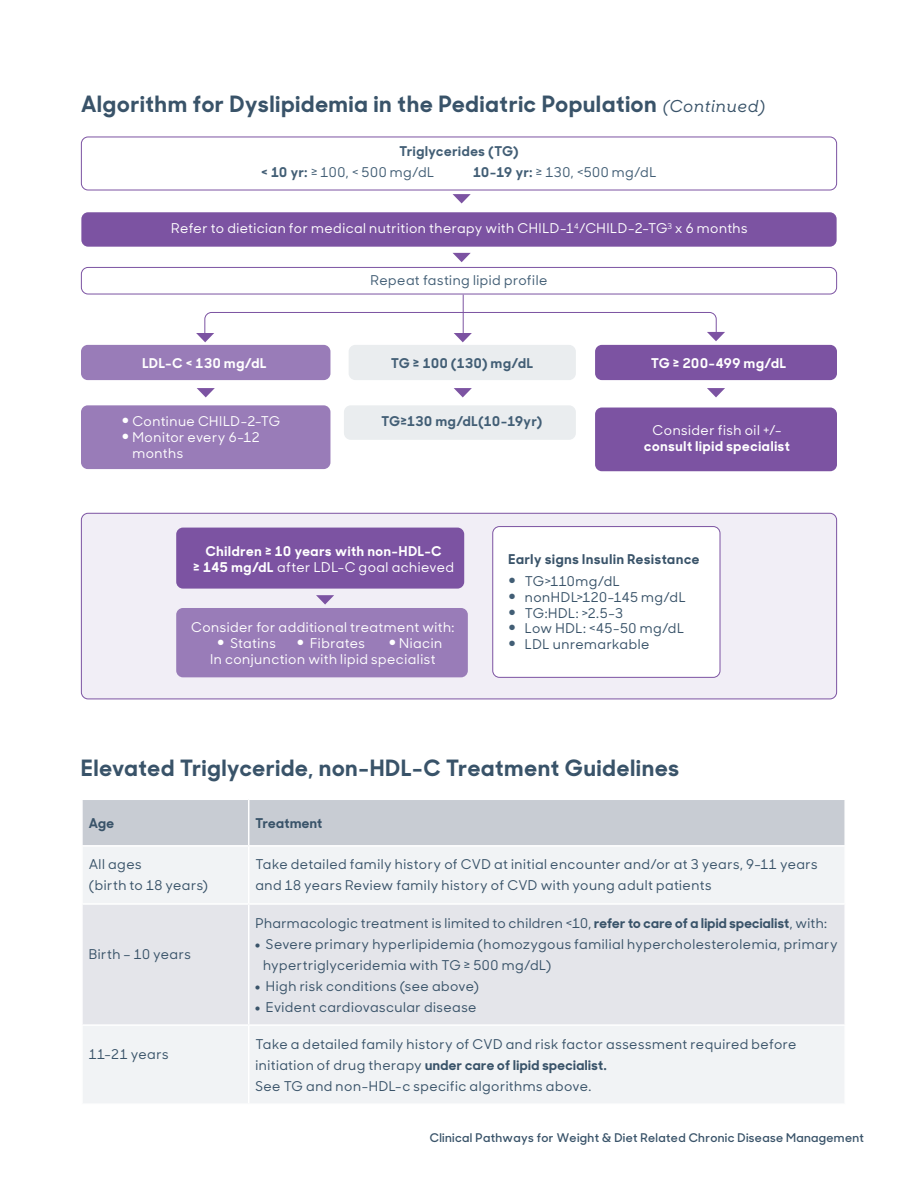
<style>
.page{position:relative;width:918px;height:1188px;background:#fff}
.page>*{position:absolute;margin:0;border:0;box-sizing:border-box;transform-origin:0 0}
.t1{font:700 22.5px "Sharp Sans Display No 1";letter-spacing:.045em;color:#395369}
.t2{font:500 13.5px/21px "Sharp Sans Display No 1";letter-spacing:.035em;color:#395369}
.t3{font:500 13.5px/15.8px "Sharp Sans Display No 1";letter-spacing:.035em;color:#fff}
.t4{font:700 13.5px/15.8px "Sharp Sans Display No 1";letter-spacing:.055em;color:#fff;text-align:center}
.t5{font:700 13.5px/21px "Sharp Sans Display No 1";letter-spacing:.045em;color:#425e75}
.t6{font:500 13.5px "Sharp Sans Display No 1";letter-spacing:.04em;color:#425e75}
.t7{font:700 13.5px/22.5px "Sharp Sans Display No 1";letter-spacing:.05em;color:#395369}
.t8{font:700 13.5px "Sharp Sans Display No 1";letter-spacing:.03em;color:#395369}
.t9{font:600 12px "Sharp Sans Display No 1";letter-spacing:.03em;color:#395369}
.s1{font-weight:500;font-style:italic;font-size:16.5px}
.s2{font-weight:500}
.s3{font-weight:700}
.s4{font-weight:900}
</style>
<div class="page">
<div style="left:81px;top:513px;width:756px;height:186px;background:#f1eef6;border-radius:7px"></div>
<div style="left:81px;top:513px;width:756px;height:186px;border:1px solid #7c53a2;border-radius:7px"></div>
<div style="left:81px;top:405px;width:249px;height:64px;background:#997cb8;border-radius:7px"></div>
<div style="left:344px;top:405px;width:232px;height:35px;background:#eaedef;border-radius:7px"></div>
<div style="left:176px;top:608px;width:292px;height:69px;background:#997cb8;border-radius:7px"></div>
<div style="left:595px;top:408px;width:242px;height:63px;background:#7c53a2;border-radius:7px"></div>
<div style="left:493px;top:527px;width:227px;height:150px;background:#fff;border-radius:7px"></div>
<div style="left:492px;top:526px;width:228px;height:152px;border:1px solid #7c53a2;border-radius:7px"></div>
<div style="left:81px;top:137px;width:756px;height:53px;border:1px solid #7c53a2;border-radius:7px"></div>
<div style="left:81px;top:212px;width:756px;height:35px;background:#7c53a2;border-radius:7px"></div>
<div style="left:81px;top:267px;width:756px;height:27px;border:1px solid #7c53a2;border-radius:7px"></div>
<div style="left:176px;top:528px;width:288px;height:61px;background:#7c53a2;border-radius:7px"></div>
<div style="left:81px;top:345px;width:249px;height:35px;background:#997cb8;border-radius:7px"></div>
<div style="left:349px;top:345px;width:227px;height:35px;background:#eaedef;border-radius:7px"></div>
<div style="left:595px;top:345px;width:242px;height:35px;background:#7c53a2;border-radius:7px"></div>
<svg style="left:316px;top:595px;width:18px;height:10px"></svg>
<svg style="left:453px;top:194px;width:18px;height:9px"></svg>
<svg style="left:453px;top:253px;width:18px;height:9px"></svg>
<svg style="left:454px;top:388px;width:18px;height:9px"></svg>
<svg style="left:197px;top:388px;width:18px;height:9px"></svg>
<svg style="left:707px;top:388px;width:18px;height:9px"></svg>
<hr style="left:463px;top:295px;width:1px;height:42px;background:#7c53a2">
<svg style="left:196px;top:312px;width:529px;height:30px"></svg>
<div style="left:83px;top:800px;width:761px;height:45px;background:#c8ccd3"></div>
<div style="left:83px;top:847px;width:761px;height:256px;background:#f1f3f5"></div>
<div style="left:83px;top:905px;width:761px;height:119px;background:#e4e5ea"></div>
<hr style="left:248px;top:800px;width:1px;height:45px;background:#fff">
<hr style="left:248px;top:847px;width:1px;height:56px;background:#fff">
<hr style="left:81px;top:903px;width:168px;height:2px;background:#fff">
<hr style="left:249px;top:903px;width:597px;height:2px;background:#fff">
<hr style="left:248px;top:905px;width:1px;height:119px;background:#fff">
<hr style="left:81px;top:1024px;width:168px;height:2px;background:#fff">
<hr style="left:249px;top:1024px;width:597px;height:2px;background:#fff">
<hr style="left:248px;top:1026px;width:1px;height:77px;background:#fff">
<h1 class="t1" style="left:81px;top:85px;width:686px">Algorithm for Dyslipidemia in the Pediatric Population <span class="s1">(Continued)</span></h1>
<p class="t5" style="left:261px;top:140px;width:258px;text-indent:138px">Triglycerides (TG) &lt; 10 yr: <span class="s2">≥ 100, &lt; 500 mg/dL</span></p>
<p class="t6" style="left:473px;top:163px;width:185px"><span class="s3">10-19 yr:</span> ≥ 130, &lt;500 mg/dL</p>
<p class="t3" style="left:171px;top:220px;width:578px">Refer to dietician for medical nutrition therapy with CHILD-1<sup>4</sup>/CHILD-2-TG<sup>3</sup> x 6 months</p>
<p class="t6" style="left:371px;top:271px;width:178px">Repeat fasting lipid profile</p>
<p class="t4" style="left:142px;top:354px;width:126px">LDL-C &lt; 130 mg/dL</p>
<p class="t5" style="left:391px;top:351px;width:144px">TG ≥ 100 (130) mg/dL</p>
<p class="t4" style="left:651px;top:354px;width:137px">TG ≥ 200-499 mg/dL</p>
<p class="t3" style="left:122px;top:413px;width:160px"><sup>⚫</sup> Continue CHILD-2-TG</p>
<p class="t3" style="left:122px;top:429px;width:139px"><sup>⚫</sup> Monitor every 6-12</p>
<p class="t3" style="left:132px;top:445px;width:52px">months</p>
<p class="t5" style="left:381px;top:410px;width:162px">TG≥130 mg/dL(10-19yr)</p>
<p class="t3" style="left:653px;top:422px;width:130px">Consider fish oil +/-</p>
<p class="t4" style="left:644px;top:437px;width:147px">consult lipid specialist</p>
<p class="t4" style="left:194px;top:542px;width:262px">Children ≥ 10 years with non-HDL-C<br>≥ 145 mg/dL <span class="s2">after LDL-C goal achieved</span></p>
<p class="t3" style="left:217px;top:619px;width:239px;text-indent:-26px">Consider for additional treatment with: <sup>⚫</sup> Statins</p>
<p class="t3" style="left:210px;top:635px;width:234px;text-indent:179px"><sup>⚫</sup> Niacin<br>In conjunction with lipid specialist</p>
<p class="t3" style="left:297px;top:635px;width:70px"><sup>⚫</sup> Fibrates</p>
<p class="t7" style="left:509px;top:546px;width:192px">Early signs Insulin Resistance <sup>⚫</sup> <span class="s2">TG&gt;110mg/dL</span></p>
<p class="t2" style="left:509px;top:589px;width:179px;line-height:15.8px"><sup>⚫</sup> nonHDL&gt;120-145 mg/dL <sup>⚫</sup> TG:HDL: &gt;2.5-3<br><sup>⚫</sup> Low HDL: &lt;45-50 mg/dL <sup>⚫</sup> LDL unremarkable</p>
<h1 class="t1" style="left:81px;top:749px;width:599px">Elevated Triglyceride, non-HDL-C Treatment Guidelines</h1>
<p class="t7" style="left:89px;top:810px;width:27px">Age</p>
<p class="t8" style="left:255px;top:812px;width:68px">Treatment</p>
<p class="t2" style="left:89px;top:854px;width:121px">All ages<br>(birth to 18 years)</p>
<p class="t2" style="left:255px;top:854px;width:564px">Take detailed family history of CVD at initial encounter and/or at 3 years, 9-11 years and 18 years Review family history of CVD with young adult patients</p>
<p class="t2" style="left:89px;top:943px;width:104px">Birth – 10 years</p>
<p class="t2" style="left:255px;top:912px;width:573px">Pharmacologic treatment is limited to children &lt;10, <span class="s3">refer to care of a lipid specialist</span>, with:</p>
<p class="t2" style="left:263px;top:933px;width:576px;text-indent:-8px"><span class="s4">•</span> Severe primary hyperlipidemia (homozygous familial hypercholesterolemia, primary hypertriglyceridemia with TG ≥ 500 mg/dL)</p>
<p class="t2" style="left:255px;top:975px;width:225px"><span class="s4">•</span> High risk conditions (see above)</p>
<p class="t2" style="left:255px;top:996px;width:222px"><span class="s4">•</span> Evident cardiovascular disease</p>
<p class="t2" style="left:89px;top:1043px;width:81px">11-21 years</p>
<p class="t2" style="left:255px;top:1033px;width:542px">Take a detailed family history of CVD and risk factor assessment required before initiation of drug therapy <span class="s3">under care of lipid specialist.<br></span>See TG and non-HDL-c specific algorithms above.</p>
<p class="t9" style="left:430px;top:1128px;width:436px">Clinical Pathways for Weight &amp; Diet Related Chronic Disease Management</p>
</div>
